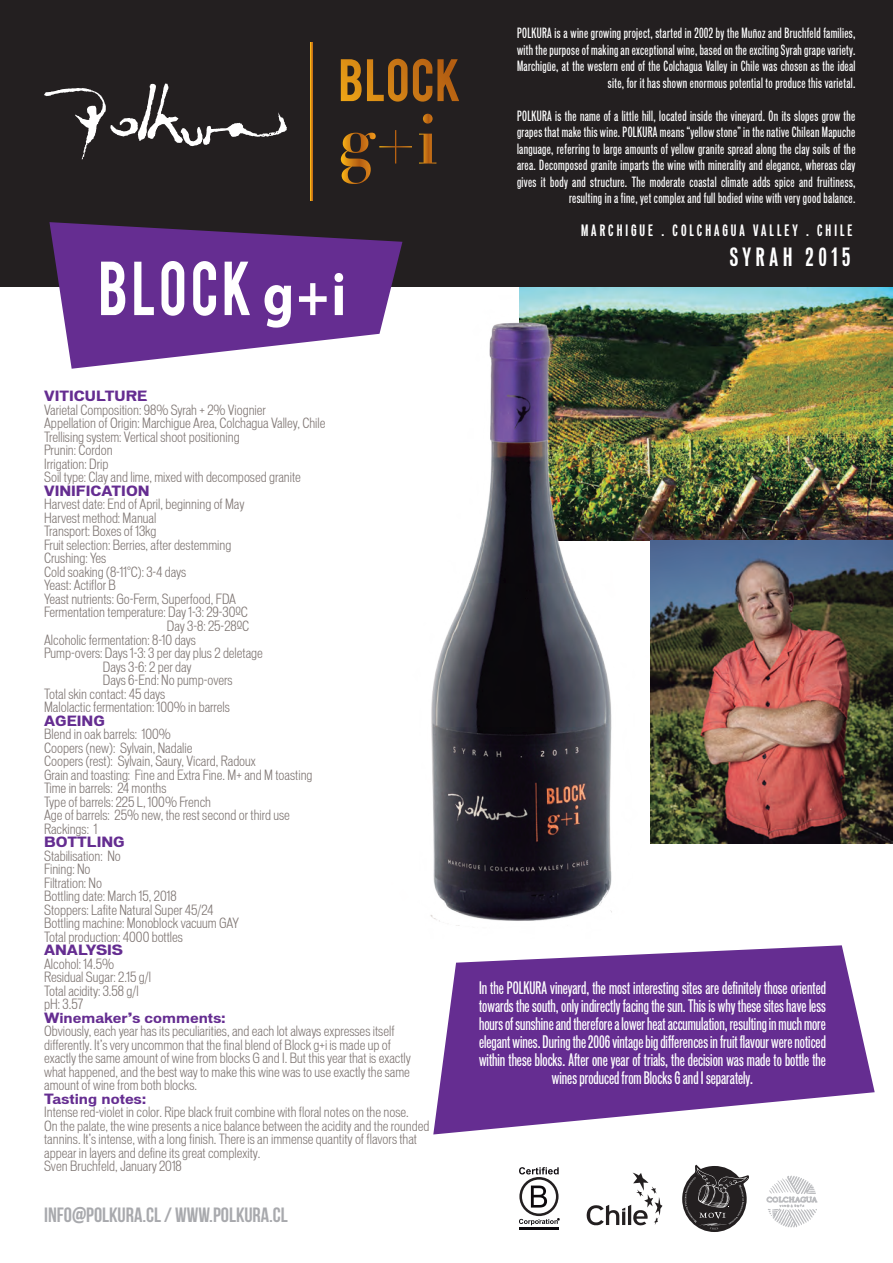
<style>
.page{position:relative;width:893px;height:1263px;background:#fff}
.page>*{position:absolute;margin:0;border:0;box-sizing:border-box;transform-origin:0 0}
.t1{font:60px "Bebas";letter-spacing:.07em;color:#fff;scale:.89 1}
.t2{font:700 extra-condensed 24px "Vonnes";letter-spacing:.2em;color:#fff}
.t3{font:700 20.55px "Bebas Neue";color:#a8a9ad}
.t4{font:500 extra-condensed 16.5px/18px "Vonnes";color:#fff;text-align:center}
.t5{font:700 extra-condensed 15px "Vonnes";letter-spacing:.2em;color:#fff}
.t6{font:100 condensed 13.5px/13.5px "Vonnes";color:#7f7673}
.t7{font:500 extra-condensed 13.5px/16.5px "Vonnes";letter-spacing:.025em;color:#fff;text-align:right}
.t8{font:700 13.5px "Vonnes";color:#652d91}
.s1{font-family:"Myriad Pro";font-weight:700}
</style>
<div class="page">
<svg style="left:519px;top:1167px;width:41px;height:63px"></svg>
<svg style="left:682px;top:1164px;width:67px;height:68px"></svg>
<svg style="left:587px;top:1172px;width:75px;height:53px"></svg>
<svg style="left:766px;top:1175px;width:52px;height:52px"></svg>
<img style="left:519px;top:286px;width:374px;height:254px">
<div style="left:0;top:0;width:893px;height:286px;background:#231f20"></div>
<svg style="left:49px;top:222px;width:353px;height:147px;fill:#652d91"></svg>
<svg style="left:44px;top:83px;width:243px;height:77px"></svg>
<svg style="left:310px;top:42px;width:3px;height:158px"></svg>
<svg style="left:341px;top:59px;width:118px;height:43px"></svg>
<svg style="left:341px;top:130px;width:71px;height:54px"></svg>
<svg style="left:419px;top:114px;width:17px;height:50px"></svg>
<img style="left:391px;top:295px;width:259px;height:631px">
<svg style="left:433px;top:945px;width:442px;height:189px;fill:#652d91"></svg>
<img style="left:650px;top:540px;width:243px;height:304px">
<h1 class="t1" style="left:99px;top:245px;width:280px">BLOCK <span class="s1">g+i</span></h1>
<p class="t8" style="left:44px;top:388px;width:105px">VITICULTURE</p>
<p class="t6" style="left:44px;top:403px;width:283px">Varietal Composition: 98% Syrah + 2% Viognier<br>Appellation of Origin: Marchigue Area, Colchagua Valley, Chile Trellising system: Vertical shoot positioning<br>Prunin: Cordon<br>Irrigation: Drip<br>Soil type: Clay and lime, mixed with decomposed granite</p>
<p class="t8" style="left:44px;top:483px;width:107px">VINIFICATION</p>
<p class="t6" style="left:44px;top:498px;width:202px">Harvest date: End of April, beginning of May</p>
<p class="t6" style="left:44px;top:511px;width:114px">Harvest method: Manual</p>
<p class="t6" style="left:44px;top:525px;width:114px">Transport: Boxes of 13kg</p>
<p class="t6" style="left:44px;top:538px;width:189px">Fruit selection: Berries, after destemming</p>
<p class="t6" style="left:44px;top:552px;width:64px">Crushing: Yes</p>
<p class="t6" style="left:44px;top:565px;width:144px">Cold soaking (8-11°C): 3-4 days</p>
<p class="t6" style="left:44px;top:579px;width:74px">Yeast: Actiflor B</p>
<p class="t6" style="left:44px;top:592px;width:194px">Yeast nutrients: Go-Ferm, Superfood, FDA</p>
<p class="t6" style="left:44px;top:606px;width:205px">Fermentation temperature: Day 1-3: 29-30ºC</p>
<p class="t6" style="left:167px;top:619px;width:84px">Day 3-8: 25-28ºC</p>
<p class="t6" style="left:44px;top:633px;width:153px">Alcoholic fermentation: 8-10 days</p>
<p class="t6" style="left:44px;top:646px;width:220px">Pump-overs: Days 1-3: 3 per day plus 2 deletage</p>
<p class="t6" style="left:103px;top:660px;width:90px">Days 3-6: 2 per day</p>
<p class="t6" style="left:103px;top:673px;width:131px">Days 6-End: No pump-overs</p>
<p class="t6" style="left:44px;top:687px;width:123px">Total skin contact: 45 days</p>
<p class="t6" style="left:44px;top:700px;width:187px">Malolactic fermentation : 100% in barrels</p>
<p class="t8" style="left:44px;top:712px;width:62px">AGEING</p>
<p class="t6" style="left:44px;top:727px;width:270px">Blend in oak barrels: 100%<br>Coopers (new): Sylvain, Nadalie<br>Coopers (rest): Sylvain, Saury, Vicard, Radoux<br>Grain and toasting: Fine and Extra Fine. M+ and M toasting Time in barrels: 24 months<br>Type of barrels: 225 L, 100% French<br>Age of barrels: 25% new, the rest second or third use Rackings: 1</p>
<p class="t8" style="left:44px;top:834px;width:82px">BOTTLING</p>
<p class="t6" style="left:44px;top:849px;width:196px">Stabilisation: No<br>Fining: No<br>Filtration: No<br>Bottling date: March 15, 2018<br>Stoppers: Lafite Natural Super 45/24<br>Bottling machine: Monoblock vacuum GAY<br>Total production: 4000 bottles</p>
<p class="t8" style="left:44px;top:942px;width:80px">ANALYSIS</p>
<p class="t6" style="left:44px;top:957px;width:108px">Alcohol: 14.5%<br>Residual Sugar: 2.15 g/l<br>Total acidity : 3.58 g/l pH: 3.57</p>
<p class="t8" style="left:44px;top:1009px;width:183px">Winemaker’s comments:</p>
<p class="t6" style="left:44px;top:1024px;width:368px">Obviously, each year has its peculiarities, and each lot always expresses itself differently. It’s very uncommon that the final blend of Block g+i is made up of exactly the same amount of wine from blocks G and I. But this year that is exactly what happened, and the best way to make this wine was to use exactly the same amount of wine from both blocks.</p>
<p class="t8" style="left:44px;top:1090px;width:104px">Tasting notes:</p>
<p class="t6" style="left:44px;top:1105px;width:387px">Intense red-violet in color. Ripe black fruit combine with floral notes on the nose.<br>On the palate, the wine presents a nice balance between the acidity and the rounded tannins. It’s intense, with a long finish. There is an immense quantity of flavors that appear in layers and define its great complexity.<br>Sven Bruchfeld, January 2018</p>
<h3 class="t3" style="left:44px;top:1203px;width:245px">INFO@POLKURA.CL / WWW.POLKURA.CL</h3>
<p class="t7" style="left:517px;top:25px;width:340px">POLKURA is a wine growing project, started in 2002 by the Muñoz and Bruchfeld families, with the purpose of making an exceptional wine, based on the exciting Syrah grape variety.<br>Marchigüe, at the western end of the Colchagua Valley in Chile was chosen as the ideal site, for it has shown enormous potential to produce this varietal.</p>
<p class="t7" style="left:517px;top:107px;width:340px">POLKURA is the name of a little hill, located inside the vineyard. On its slopes grow the grapes that make this wine. POLKURA means “yellow stone” in the native Chilean Mapuche language, referring to large amounts of yellow granite spread along the clay soils of the area. Decomposed granite imparts the wine with minerality and elegance, whereas clay gives it body and structure. The moderate coastal climate adds spice and fruitiness, resulting in a fine, yet complex and full bodied wine with very good balance.</p>
<p class="t5" style="left:581px;top:222px;width:273px">MARCHIGUE . COLCHAGUA VALLEY . CHILE</p>
<h2 class="t2" style="left:730px;top:243px;width:122px">SYRAH 2015</h2>
<p class="t4" style="left:479px;top:979px;width:348px">In the POLKURA vineyard, the most interesting sites are definitely those oriented towards the south, only indirectly facing the sun. This is why these sites have less hours of sunshine and therefore a lower heat accumulation, resulting in much more elegant wines. During the 2006 vintage big differences in fruit flavour were noticed within these blocks. After one year of trials, the decision was made to bottle the wines produced from Blocks G and I separately.</p>
</div>
